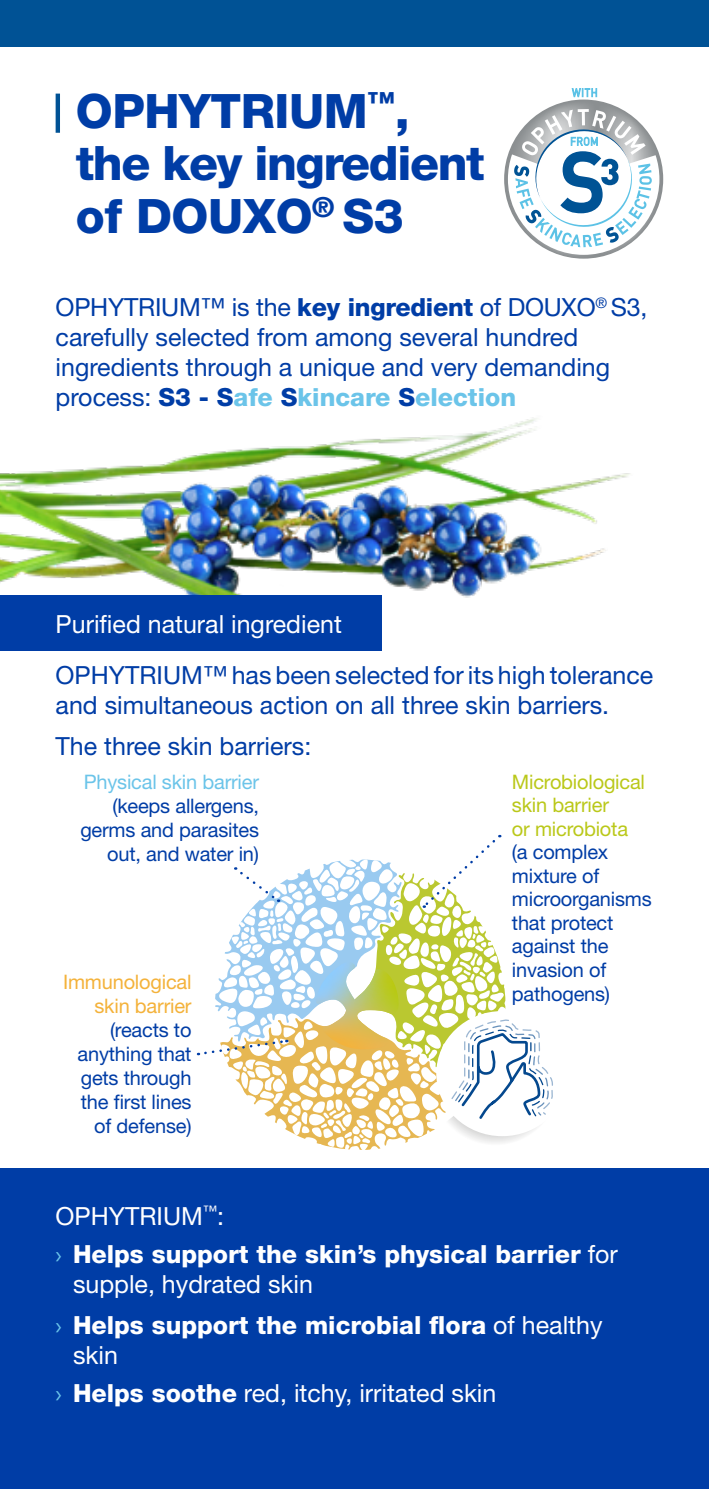
<style>
.page{position:relative;width:709px;height:1489px;background:#fff}
.page>*{position:absolute;margin:0;border:0;box-sizing:border-box;transform-origin:0 0}
.t1{font:800 47.5px/52.5px "Helvetica Neue LT Std";letter-spacing:-.01em;color:#003da6}
.t2{font:25px/30px "Helvetica Neue LT Std";color:#003da6}
.t3{font:800 25px/38px "Helvetica Neue LT Std";color:#fff}
.t4{font:25px/38px "Helvetica Neue LT Std";color:#fff}
.t5{font:20px/24px "Helvetica Neue LT Std";letter-spacing:-.01em;color:#003da6;text-align:right}
.t6{font:20px/23.5px "Helvetica Neue LT Std";letter-spacing:-.01em;color:#bac819}
.t7{font:20px/24px "Helvetica Neue LT Std";letter-spacing:-.01em;color:#f4b23a;text-align:right}
.t8{font:20px "Helvetica Neue LT Std";letter-spacing:-.01em;color:#6bc4e9}
.s1{font-weight:800}
.s2{font-weight:800;color:#6bc4e9}
.s3{font-weight:400}
.s4{font-family:"Myriad Pro";font-weight:400;color:#6bc4e9}
.s5{font-family:"Myriad Pro";color:#6bc4e9}
</style>
<div class="page">
<img style="left:0;top:417px;width:630px;height:181px">
<div style="left:0;top:1168px;width:709px;height:320px;background:#003da6"></div>
<div style="left:0;top:0;width:709px;height:46px;background:#005295"></div>
<hr style="left:56px;top:94px;width:4px;height:39px;background:#005295">
<svg style="left:198px;top:834px;width:355px;height:316px"></svg>
<div style="left:0;top:595px;width:382px;height:55px;background:#003da6"></div>
<svg style="left:504px;top:99px;width:159px;height:160px"></svg>
<svg style="left:572px;top:88px;width:25px;height:9px"></svg>
<svg style="left:508px;top:109px;width:151px;height:146px"></svg>
<h1 class="t1" style="left:76px;top:84px;width:410px">OPHYTRIUM<sup>™</sup>, the key ingredient of DOUXO<sup>®</sup> S3</h1>
<p class="t2" style="left:56px;top:292px;width:593px">OPHYTRIUM™ is the <span class="s1">key ingredient</span> of DOUXO<sup>®</sup> S3, carefully selected from among several hundred ingredients through a unique and very demanding process: <span class="s1">S3 - S</span><span class="s2">afe</span> <span class="s1">S</span><span class="s2">kincare</span> <span class="s1">S</span><span class="s2">election</span></p>
<p class="t4" style="left:56px;top:604px;width:288px">Purified natural ingredient</p>
<p class="t2" style="left:56px;top:660px;width:599px">OPHYTRIUM™ has been selected for its high tolerance and simultaneous action on all three skin barriers.</p>
<p class="t2" style="left:56px;top:731px;width:257px">The three skin barriers:</p>
<p class="t8" style="left:84px;top:769px;width:177px">Physical skin barrier</p>
<p class="t5" style="left:80px;top:793px;width:180px">(keeps allergens, germs and parasites out, and water in)</p>
<p class="t6" style="left:512px;top:769px;width:135px">Microbiological skin barrier<br>or microbiota</p>
<p class="t5" style="left:512px;top:840px;width:141px;text-align:left">(a complex mixture of microorganisms that protect against the invasion of pathogens)</p>
<p class="t7" style="left:63px;top:969px;width:130px">Immunological skin barrier</p>
<p class="t5" style="left:78px;top:1017px;width:115px">(reacts to anything that gets through the first lines of defense)</p>
<p class="t3" style="left:56px;top:1196px;width:563px"><span class="s3">OPHYTRIUM</span><sup>™</sup><span class="s3">:<br></span><span class="s4">›</span> Helps support the skin’s physical barrier <span class="s3">for</span></p>
<p class="t3" style="left:56px;top:1262px;width:548px;line-height:41px;text-indent:17px"><span class="s3">supple, hydrated skin<br></span><span class="s4">›</span> Helps support the microbial flora <span class="s3">of healthy</span></p>
<p class="t4" style="left:56px;top:1335px;width:442px;text-indent:17px">skin<br><span class="s5">›</span> <span class="s1">Helps soothe</span> red, itchy, irritated skin</p>
</div>
